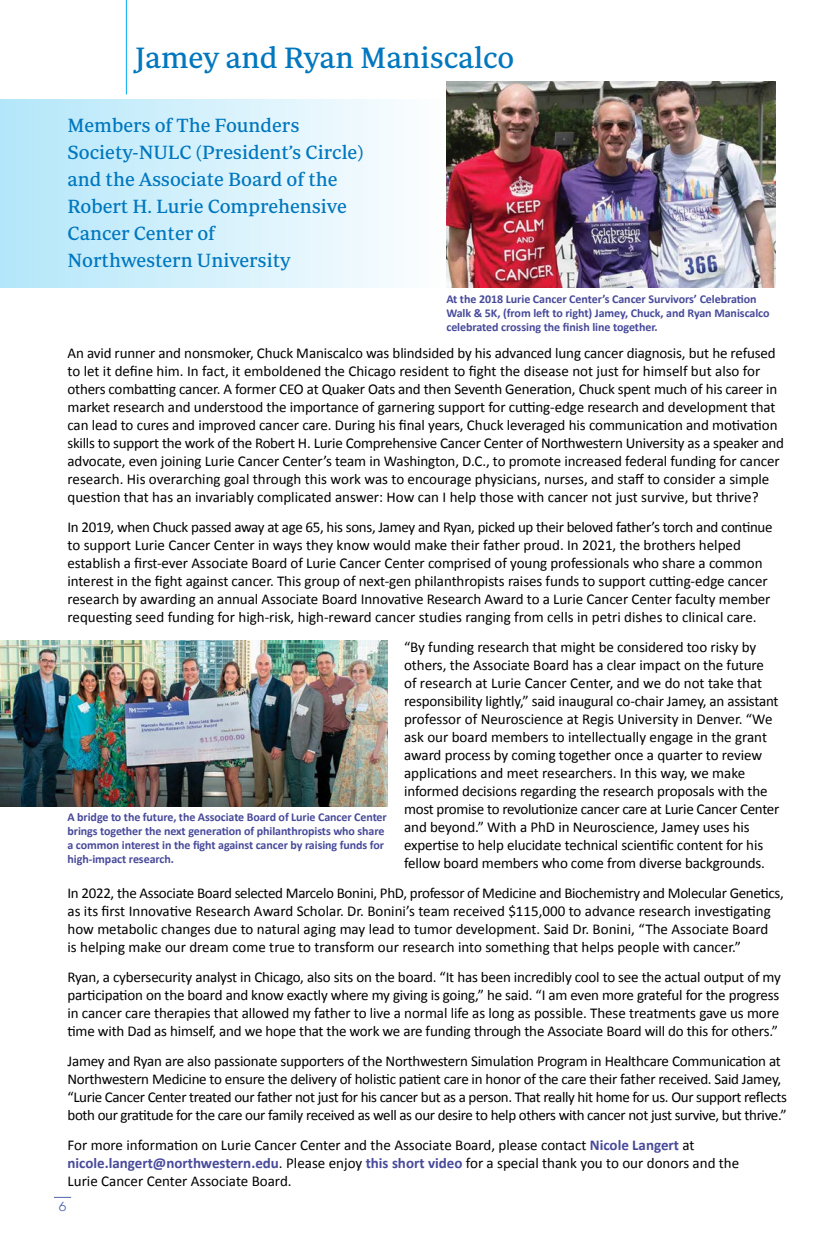
<style>
.page{position:relative;width:837px;height:1242px;background:#fff}
.page>*{position:absolute;margin:0;border:0;box-sizing:border-box;transform-origin:0 0}
.t1{font:30px "Periodico Text";letter-spacing:-.005em;color:#0077be}
.t2{font:19.5px/27px "Periodico Text";letter-spacing:-.005em;color:#0077be}
.t3{font:15px/18px "Calibri";letter-spacing:-.01em;color:#000}
.t4{font:300 13.5px "Campton";color:#4f66af}
.t5{font:700 12px/14.2px "Calibri";letter-spacing:-.005em;color:#484a9a}
.s1{font-weight:700;color:#484a9a}
</style>
<div class="page">
<svg style="left:54px;top:1197px;width:17px;height:1px"></svg>
<img style="left:446px;top:81px;width:329px;height:207px">
<img style="left:0;top:640px;width:388px;height:167px">
<hr style="left:126px;top:0;width:1px;height:95px;background:#00aeef">
<div style="left:0;top:99px;width:455px;height:189px;background:linear-gradient(to right,#b7ecff,#f6f3f3)"></div>
<h1 class="t1" style="left:135px;top:41px;width:381px">Jamey and Ryan Maniscalco</h1>
<h2 class="t2" style="left:68px;top:112px;width:298px">Members of The Founders<br>Society-NULC (President’s Circle) and the Associate Board of the<br>Robert H. Lurie Comprehensive<br>Cancer Center of<br>Northwestern University</h2>
<p class="t5" style="left:446px;top:292px;width:325px">At the 2018 Lurie Cancer Center’s Cancer Survivors’ Celebration<br>Walk &amp; 5K, (from left to right) Jamey, Chuck, and Ryan Maniscalco celebrated crossing the finish line together.</p>
<p class="t3" style="left:68px;top:344px;width:718px">An avid runner and nonsmoker, Chuck Maniscalco was blindsided by his advanced lung cancer diagnosis, but he refused to let it define him. In fact, it emboldened the Chicago resident to fight the disease not just for himself but also for others combatting cancer. A former CEO at Quaker Oats and then Seventh Generation, Chuck spent much of his career in market research and understood the importance of garnering support for cutting-edge research and development that can lead to cures and improved cancer care. During his final years, Chuck leveraged his communication and motivation skills to support the work of the Robert H. Lurie Comprehensive Cancer Center of Northwestern University as a speaker and advocate, even joining Lurie Cancer Center’s team in Washington, D.C., to promote increased federal funding for cancer research. His overarching goal through this work was to encourage physicians, nurses, and staff to consider a simple question that has an invariably complicated answer: How can I help those with cancer not just survive, but thrive?</p>
<p class="t3" style="left:68px;top:518px;width:707px">In 2019, when Chuck passed away at age 65, his sons, Jamey and Ryan, picked up their beloved father’s torch and continue to support Lurie Cancer Center in ways they know would make their father proud. In 2021, the brothers helped establish a first-ever Associate Board of Lurie Cancer Center comprised of young professionals who share a common interest in the fight against cancer. This group of next-gen philanthropists raises funds to support cutting-edge cancer research by awarding an annual Associate Board Innovative Research Award to a Lurie Cancer Center faculty member requesting seed funding for high-risk, high-reward cancer studies ranging from cells in petri dishes to clinical care.</p>
<p class="t3" style="left:404px;top:638px;width:377px">“By funding research that might be considered too risky by others, the Associate Board has a clear impact on the future of research at Lurie Cancer Center, and we do not take that responsibility lightly,” said inaugural co-chair Jamey, an assistant professor of Neuroscience at Regis University in Denver. “We ask our board members to intellectually engage in the grant award process by coming together once a quarter to review applications and meet researchers. In this way, we make informed decisions regarding the research proposals with the most promise to revolutionize cancer care at Lurie Cancer Center and beyond.” With a PhD in Neuroscience, Jamey uses his expertise to help elucidate technical scientific content for his fellow board members who come from diverse backgrounds.</p>
<p class="t3" style="left:68px;top:884px;width:718px">In 2022, the Associate Board selected Marcelo Bonini, PhD, professor of Medicine and Biochemistry and Molecular Genetics, as its first Innovative Research Award Scholar. Dr. Bonini’s team received $115,000 to advance research investigating how metabolic changes due to natural aging may lead to tumor development. Said Dr. Bonini, “The Associate Board<br>is helping make our dream come true to transform our research into something that helps people with cancer.”</p>
<p class="t3" style="left:68px;top:968px;width:715px;text-align:justify">Ryan, a cybersecurity analyst in Chicago, also sits on the board. “It has been incredibly cool to see the actual output of my participation on the board and know exactly where my giving is going,” he said. “I am even more grateful for the progress in cancer care therapies that allowed my father to live a normal life as long as possible. These treatments gave us more time with Dad as himself, and we hope that the work we are funding through the Associate Board will do this for others.”</p>
<p class="t3" style="left:68px;top:1052px;width:721px">Jamey and Ryan are also passionate supporters of the Northwestern Simulation Program in Healthcare Communication at Northwestern Medicine to ensure the delivery of holistic patient care in honor of the care their father received. Said Jamey, “Lurie Cancer Center treated our father not just for his cancer but as a person. That really hit home for us. Our support reflects both our gratitude for the care our family received as well as our desire to help others with cancer not just survive, but thrive.”</p>
<p class="t3" style="left:68px;top:1136px;width:673px">For more information on Lurie Cancer Center and the Associate Board, please contact <span class="s1">Nicole Langert</span> at <span class="s1">nicole.langert@northwestern.edu</span>. Please enjoy <span class="s1">this short video</span> for a special thank you to our donors and the<br>Lurie Cancer Center Associate Board.</p>
<p class="t5" style="left:68px;top:809px;width:321px">A bridge to the future, the Associate Board of Lurie Cancer Center brings together the next generation of philanthropists who share a common interest in the fight against cancer by raising funds for high-impact research.</p>
<p class="t4" style="left:58px;top:1198px;width:10px">6</p>
</div>
